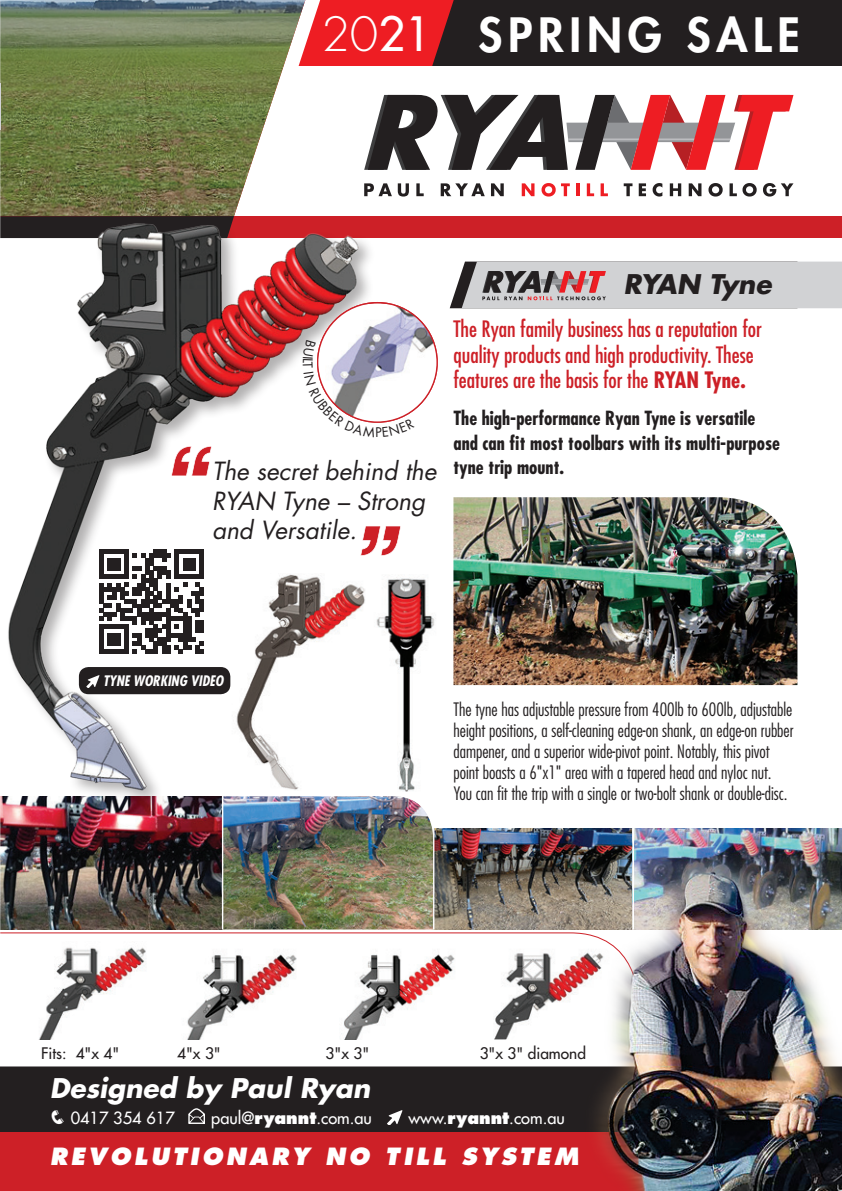
<style>
.page{position:relative;width:842px;height:1191px;background:#fff}
.page>*{position:absolute;margin:0;border:0;box-sizing:border-box;transform-origin:0 0}
.t1{font:800 46px "Futura";letter-spacing:.125em;color:#fff}
.t2{font:italic 700 26.4px "Futura";color:#fff}
.t3{font:italic 700 26.4px "Futura";letter-spacing:-.02em;color:#231f20}
.t4{font:italic 24.4px/29.6px "Futura";color:#231f20}
.t5{font:italic 800 23.2px "Futura";letter-spacing:.135em;color:#fff}
.t6{font:condensed 22px/25.4px "Futura";color:#cd2027}
.t7{font:700 condensed 19px/24.6px "Futura";color:#231f20}
.t8{font:300 condensed 18px/21px "Futura";color:#231f20}
.t9{font:16.4px "Futura";color:#fff}
.t10{font:15.6px "Futura";color:#231f20}
.t11{font:italic 700 condensed 14.2px "Futura";color:#fff}
.s1{font-weight:300}
.s2{font-weight:400}
.s3{font-weight:700}
.s4{font-weight:800}
</style>
<div class="page">
<img style="left:397px;top:578px;width:38px;height:213px">
<img style="left:0;top:796px;width:433px;height:133px">
<img style="left:434px;top:828px;width:408px;height:101px">
<div style="left:305px;top:0;width:107px;height:66px;background:#ee1d23"></div>
<svg style="left:412px;top:0;width:430px;height:66px;background:#311e20"></svg>
<div style="left:0;top:216px;width:842px;height:22px;background:#cd2027"></div>
<svg style="left:364px;top:183px;width:28px;height:13px"></svg>
<svg style="left:398px;top:183px;width:11px;height:13px"></svg>
<svg style="left:416px;top:183px;width:8px;height:13px"></svg>
<svg style="left:441px;top:183px;width:44px;height:13px"></svg>
<svg style="left:491px;top:183px;width:13px;height:13px"></svg>
<svg style="left:522px;top:183px;width:12px;height:13px"></svg>
<svg style="left:541px;top:183px;width:29px;height:13px"></svg>
<svg style="left:576px;top:183px;width:3px;height:13px"></svg>
<svg style="left:587px;top:183px;width:7px;height:13px"></svg>
<svg style="left:601px;top:183px;width:7px;height:13px"></svg>
<svg style="left:624px;top:183px;width:8px;height:13px"></svg>
<svg style="left:639px;top:183px;width:7px;height:13px"></svg>
<svg style="left:653px;top:183px;width:9px;height:13px"></svg>
<svg style="left:670px;top:183px;width:11px;height:13px"></svg>
<svg style="left:689px;top:183px;width:12px;height:13px"></svg>
<svg style="left:708px;top:183px;width:15px;height:13px"></svg>
<svg style="left:729px;top:183px;width:28px;height:13px"></svg>
<svg style="left:763px;top:183px;width:30px;height:13px"></svg>
<svg style="left:364px;top:95px;width:429px;height:75px"></svg>
<img style="left:0;top:0;width:305px;height:205px">
<img style="left:0;top:205px;width:397px;height:597px">
<svg style="left:450px;top:261px;width:392px;height:47px;background:#c1bcbe"></svg>
<img style="left:453px;top:497px;width:344px;height:188px">
<hr style="left:222px;top:782px;width:1px;height:147px;background:#fff">
<hr style="left:433px;top:770px;width:1px;height:159px;background:#fff">
<hr style="left:633px;top:828px;width:1px;height:101px;background:#fff">
<svg style="left:171px;top:446px;width:41px;height:30px"></svg>
<svg style="left:360px;top:525px;width:41px;height:31px"></svg>
<svg style="left:0;top:932px;width:459px;height:108px"></svg>
<img style="left:318px;top:304px;width:119px;height:106px">
<img style="left:160px;top:941px;width:149px;height:98px">
<img style="left:316px;top:941px;width:143px;height:98px">
<img style="left:9px;top:941px;width:151px;height:98px">
<hr style="left:0;top:83px;width:1px;height:47px;background:#d1d2d4">
<div style="left:0;top:1066px;width:842px;height:66px;background:#231f20"></div>
<div style="left:0;top:1132px;width:842px;height:59px;background:#cd2027"></div>
<svg style="left:188px;top:1108px;width:17px;height:16px"></svg>
<svg style="left:387px;top:1110px;width:15px;height:15px"></svg>
<img style="left:459px;top:842px;width:383px;height:349px">
<div style="left:99px;top:549px;width:5px;height:25px;background:#231f20"></div>
<hr style="left:108px;top:558px;width:4px;height:12px;background:#231f20">
<hr style="left:112px;top:558px;width:4px;height:12px;background:#231f20">
<hr style="left:116px;top:558px;width:4px;height:12px;background:#231f20">
<svg style="left:104px;top:549px;width:20px;height:4px"></svg>
<div style="left:124px;top:549px;width:5px;height:25px;background:#231f20"></div>
<svg style="left:133px;top:553px;width:12px;height:5px"></svg>
<div style="left:145px;top:558px;width:5px;height:16px;background:#231f20"></div>
<hr style="left:150px;top:553px;width:4px;height:13px;background:#231f20">
<hr style="left:162px;top:549px;width:4px;height:13px;background:#231f20">
<svg style="left:154px;top:549px;width:16px;height:9px"></svg>
<hr style="left:175px;top:549px;width:4px;height:25px;background:#231f20">
<hr style="left:183px;top:558px;width:4px;height:12px;background:#231f20">
<hr style="left:187px;top:558px;width:4px;height:12px;background:#231f20">
<hr style="left:191px;top:558px;width:4px;height:12px;background:#231f20">
<svg style="left:179px;top:549px;width:21px;height:4px"></svg>
<hr style="left:200px;top:549px;width:4px;height:25px;background:#231f20">
<svg style="left:99px;top:566px;width:105px;height:88px"></svg>
<div style="left:79px;top:667px;width:151px;height:27px;background:#231f20;border-radius:10px"></div>
<svg style="left:86px;top:675px;width:13px;height:12px"></svg>
<svg style="left:303px;top:339px;width:112px;height:98px"></svg>
<h1 class="t1" style="left:321px;top:4px;width:480px"><span class="s1">20</span><span class="s2">21</span> SPRING SALE</h1>
<h3 class="t4" style="left:212px;top:456px;width:226px">The secret behind the<br>RYAN Tyne – Strong and Versatile.</h3>
<h2 class="t3" style="left:624px;top:266px;width:149px">RYAN Tyne</h2>
<p class="t6" style="left:453px;top:316px;width:310px">The Ryan family business has a reputation for quality products and high productivity. These features are the basis for the <span class="s3">RYAN Tyne.</span></p>
<p class="t7" style="left:453px;top:405px;width:328px">The high-performance Ryan Tyne is versatile and can fit most toolbars with its multi-purpose tyne trip mount.</p>
<p class="t11" style="left:103px;top:672px;width:122px">TYNE WORKING VIDEO</p>
<p class="t8" style="left:453px;top:699px;width:341px">The tyne has adjustable pressure from 400lb to 600lb, adjustable height positions, a self-cleaning edge-on shank, an edge-on rubber dampener, and a superior wide-pivot point. Notably, this pivot point boasts a 6"x1" area with a tapered head and nyloc nut.<br>You can fit the trip with a single or two-bolt shank or double-disc.</p>
<p class="t10" style="left:41px;top:1043px;width:80px">Fits: 4"x 4"</p>
<p class="t10" style="left:177px;top:1043px;width:45px">4"x 3"</p>
<p class="t10" style="left:326px;top:1043px;width:45px">3"x 3"</p>
<p class="t10" style="left:480px;top:1043px;width:108px">3"x 3" diamond</p>
<h2 class="t2" style="left:50px;top:1069px;width:322px">Designed by Paul Ryan</h2>
<p class="t9" style="left:50px;top:1107px;width:127px">❑ 0417 354 617</p>
<p class="t9" style="left:211px;top:1107px;width:162px">paul@<span class="s4">ryannt</span>.com.au</p>
<p class="t9" style="left:408px;top:1107px;width:158px">www.<span class="s4">ryannt</span>.com.au</p>
<p class="t5" style="left:50px;top:1142px;width:530px">REVOLUTIONARY NO TILL SYSTEM</p>
</div>
